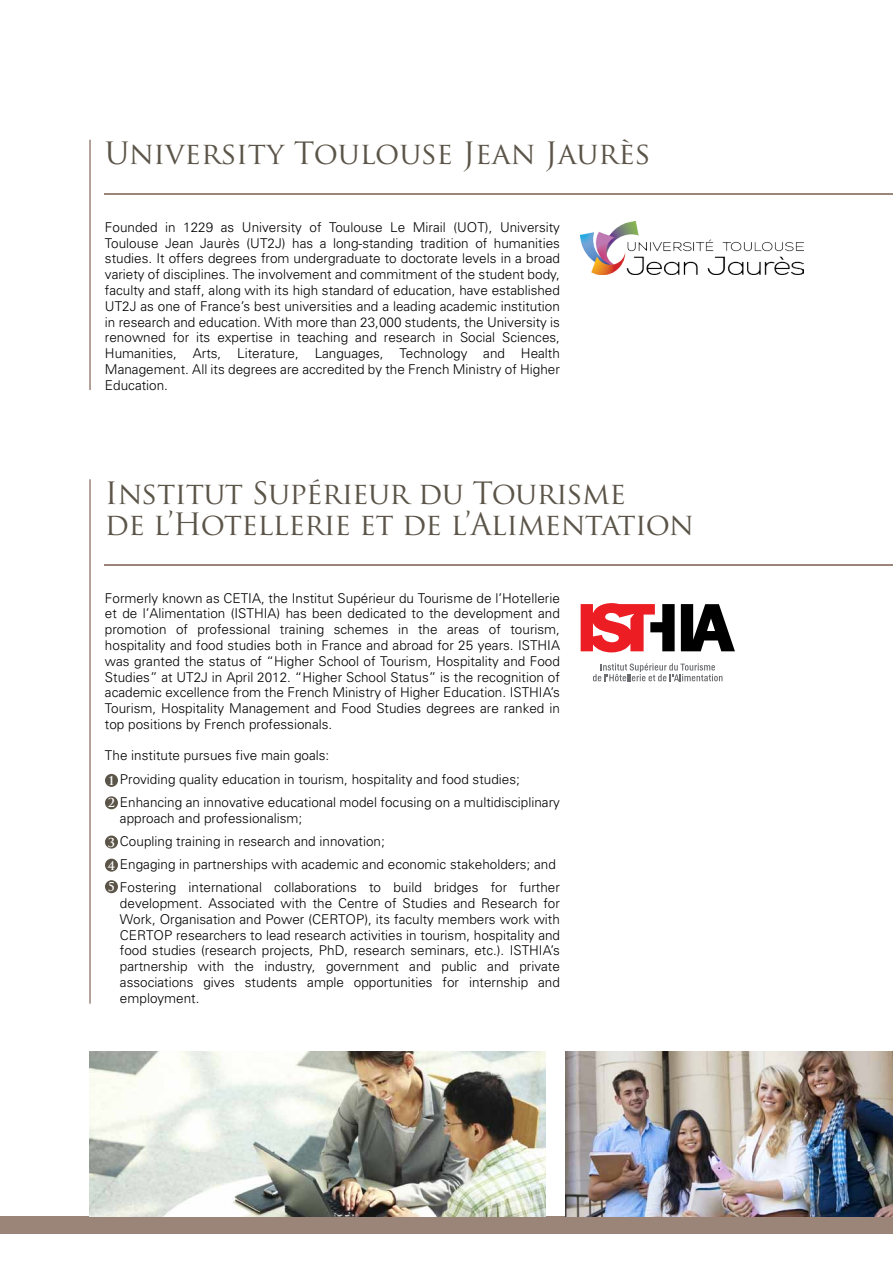
<style>
.page{position:relative;width:893px;height:1263px;background:#fff}
.page>*{position:absolute;margin:0;border:0;box-sizing:border-box;transform-origin:0 0}
.t1{font:30px/30.9px "Trajan Pro";letter-spacing:-.02em;color:#5b5448}
.t2{font:30px "Trajan Pro";color:#5b5448}
.t3{font:300 13.5px/15.8px "Univers";color:#000;text-align:justify}
.t4{font:700 12px/22.4px "Trajan Pro";color:#fff}
</style>
<div class="page">
<hr style="left:105px;top:193px;width:788px;height:2px;background:#9b8579">
<hr style="left:89px;top:140px;width:2px;height:250px;background:#9b8579">
<hr style="left:105px;top:564px;width:788px;height:1px;background:#9b8579">
<hr style="left:89px;top:479px;width:2px;height:525px;background:#9b8579">
<svg style="left:593px;top:663px;width:129px;height:18px"></svg>
<svg style="left:681px;top:604px;width:54px;height:47px"></svg>
<svg style="left:581px;top:603px;width:94px;height:49px"></svg>
<div style="left:0;top:1216px;width:893px;height:18px;background:#9b8579"></div>
<img style="left:89px;top:1052px;width:456px;height:164px">
<img style="left:566px;top:1052px;width:327px;height:164px">
<img style="left:581px;top:221px;width:222px;height:53px">
<div style="left:105px;top:774px;width:13px;height:13px;background:#5b5448;border-radius:50%"></div>
<div style="left:105px;top:796px;width:13px;height:13px;background:#5b5448;border-radius:50%"></div>
<div style="left:105px;top:835px;width:13px;height:13px;background:#5b5448;border-radius:50%"></div>
<div style="left:105px;top:859px;width:13px;height:13px;background:#5b5448;border-radius:50%"></div>
<div style="left:105px;top:880px;width:13px;height:13px;background:#5b5448;border-radius:50%"></div>
<h1 class="t2" style="left:105px;top:134px;width:547px">University Toulouse Jean Jaurès</h1>
<p class="t3" style="left:105px;top:219px;width:457px">Founded in 1229 as University of Toulouse Le Mirail (UOT), University Toulouse Jean Jaurès (UT2J) has a long-standing tradition of humanities studies. It offers degrees from undergraduate to doctorate levels in a broad variety of disciplines. The involvement and commitment of the student body, faculty and staff, along with its high standard of education, have established UT2J as one of France’s best universities and a leading academic institution in research and education. With more than 23,000 students, the University is renowned for its expertise in teaching and research in Social Sciences, Humanities, Arts, Literature, Languages, Technology and Health Management. All its degrees are accredited by the French Ministry of Higher Education.</p>
<h1 class="t1" style="left:105px;top:477px;width:590px">Institut Supérieur du Tourisme<br>de l’Hotellerie et de l’Alimentation</h1>
<p class="t3" style="left:105px;top:590px;width:456px">Formerly known as CETIA, the Institut Supérieur du Tourisme de l’Hotellerie et de l’Alimentation (ISTHIA) has been dedicated to the development and promotion of professional training schemes in the areas of tourism, hospitality and food studies both in France and abroad for 25 years. ISTHIA was granted the status of “Higher School of Tourism, Hospitality and Food Studies” at UT2J in April 2012. “Higher School Status” is the recognition of academic excellence from the French Ministry of Higher Education. ISTHIA’s Tourism, Hospitality Management and Food Studies degrees are ranked in top positions by French professionals.</p>
<p class="t3" style="left:120px;top:744px;width:441px;line-height:23.2px;text-align:left;text-indent:-15px">The institute pursues five main goals:<br>Providing quality education in tourism, hospitality and food studies;<br>Enhancing an innovative educational model focusing on a multidisciplinary</p>
<p class="t3" style="left:120px;top:806px;width:441px;line-height:23.2px;text-align:left">approach and professionalism;<br>Coupling training in research and innovation;<br>Engaging in partnerships with academic and economic stakeholders; and Fostering international collaborations to build bridges for further</p>
<p class="t3" style="left:120px;top:895px;width:442px">development. Associated with the Centre of Studies and Research for Work, Organisation and Power (CERTOP), its faculty members work with CERTOP researchers to lead research activities in tourism, hospitality and food studies (research projects, PhD, research seminars, etc.). ISTHIA’s partnership with the industry, government and public and private associations gives students ample opportunities for internship and employment.</p>
<p class="t4" style="left:108px;top:769px;width:9px">1<br>2</p>
<p class="t4" style="left:108px;top:831px;width:9px;line-height:23.1px">3<br>4</p>
<p class="t4" style="left:108px;top:876px;width:9px">5</p>
</div>
